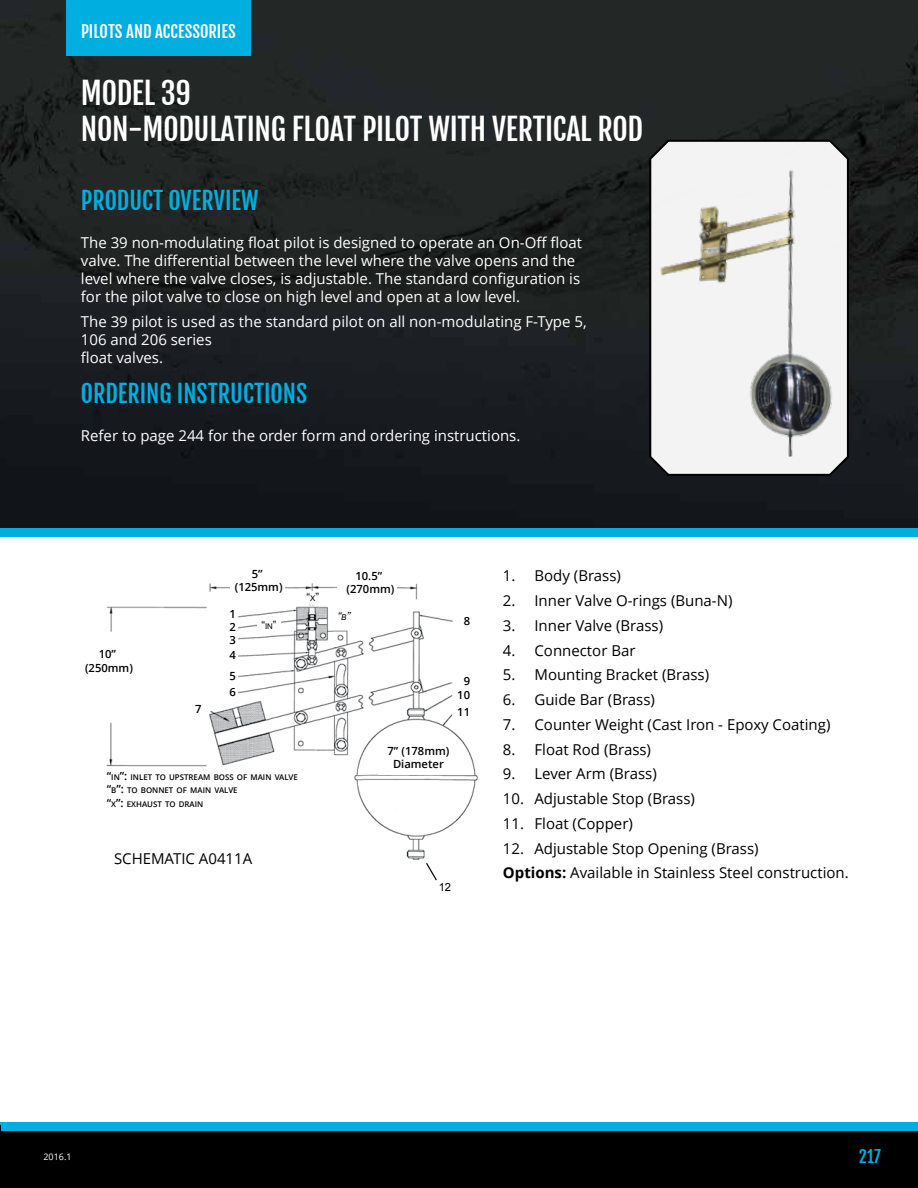
<style>
.page{position:relative;width:918px;height:1188px;background:#fff}
.page>*{position:absolute;margin:0;border:0;box-sizing:border-box;transform-origin:0 0}
.t1{font:30px/36px "Fjalla One";letter-spacing:-.01em;color:#fff}
.t2{font:24px "Fjalla One";color:#00aedf}
.t3{font:16.5px "Fjalla One";color:#fff}
.t4{font:16.5px "Fjalla One";color:#00aedf}
.t5{font:15px/18px "Open Sans";color:#fff}
.t6{font:15px/24.8px "Open Sans";color:#000}
.t7{font:600 11.25px/13.5px "Open Sans";color:#000;text-align:center}
.t8{font:600 11.25px/13.2px "Open Sans";color:#000}
.t9{font:11.25px "Arial";color:#000}
.t10{font:italic 11.25px "Arial";color:#000}
.t11{font:11.25px "Arial";color:#000}
.t12{font:9px "Open Sans";color:#fff}
.t13{font:600 7.8px/13.5px "Open Sans";color:#000}
.s1{font-size:7.8px}
.s2{font-size:11.25px}
.s3{font-weight:700}
</style>
<div class="page">
<img style="left:0;top:0;width:918px;height:528px">
<div style="left:0;top:528px;width:918px;height:9px;background:#00aedf"></div>
<div style="left:0;top:1126px;width:918px;height:62px;background:#000"></div>
<div style="left:0;top:1122px;width:918px;height:9px;background:#00aedf"></div>
<div style="left:66px;top:0;width:185px;height:56px;background:#00aedf"></div>
<img style="left:106px;top:583px;width:372px;height:277px">
<div style="left:453px;top:615px;width:19px;height:14px;background:#fff"></div>
<div style="left:378px;top:745px;width:81px;height:30px;background:#fff"></div>
<div style="left:341px;top:569px;width:56px;height:36px;background:#fff"></div>
<div style="left:230px;top:568px;width:54px;height:33px;background:#fff"></div>
<div style="left:80px;top:648px;width:55px;height:33px;background:#fff"></div>
<div style="left:105px;top:770px;width:242px;height:47px;background:#fff"></div>
<div style="left:257px;top:618px;width:24px;height:13px;background:#fff"></div>
<div style="left:332px;top:611px;width:24px;height:13px;background:#fff"></div>
<div style="left:303px;top:591px;width:20px;height:13px;background:#fff"></div>
<div style="left:447px;top:636px;width:26px;height:18px;background:#fff"></div>
<div style="left:462px;top:598px;width:21px;height:10px;background:#fff"></div>
<svg style="left:426px;top:863px;width:11px;height:18px"></svg>
<div style="left:219px;top:649px;width:19px;height:14px;background:#fff"></div>
<div style="left:219px;top:633px;width:19px;height:14px;background:#fff"></div>
<div style="left:219px;top:607px;width:19px;height:14px;background:#fff"></div>
<div style="left:219px;top:621px;width:19px;height:14px;background:#fff"></div>
<div style="left:453px;top:675px;width:19px;height:14px;background:#fff"></div>
<div style="left:219px;top:686px;width:19px;height:14px;background:#fff"></div>
<div style="left:219px;top:669px;width:19px;height:14px;background:#fff"></div>
<div style="left:453px;top:689px;width:19px;height:14px;background:#fff"></div>
<div style="left:184px;top:702px;width:19px;height:14px;background:#fff"></div>
<div style="left:453px;top:706px;width:19px;height:14px;background:#fff"></div>
<svg style="left:648px;top:138px;width:202px;height:339px"></svg>
<img style="left:652px;top:157px;width:193px;height:306px">
<p class="t3" style="left:81px;top:21px;width:156px">PILOTS AND ACCESSORIES</p>
<h1 class="t1" style="left:81px;top:75px;width:564px">MODEL 39<br>NON-MODULATING FLOAT PILOT WITH VERTICAL ROD</h1>
<h2 class="t2" style="left:81px;top:186px;width:179px">PRODUCT OVERVIEW</h2>
<p class="t5" style="left:81px;top:234px;width:503px">The 39 non-modulating float pilot is designed to operate an On-Off float valve. The differential between the level where the valve opens and the level where the valve closes, is adjustable. The standard configuration is for the pilot valve to close on high level and open at a low level.</p>
<p class="t5" style="left:81px;top:312px;width:507px">The 39 pilot is used as the standard pilot on all non-modulating F-Type 5,<br>106 and 206 series<br>float valves.</p>
<h2 class="t2" style="left:81px;top:379px;width:228px">ORDERING INSTRUCTIONS</h2>
<p class="t5" style="left:81px;top:426px;width:441px">Refer to page 244 for the order form and ordering instructions.</p>
<p class="t7" style="left:85px;top:647px;width:49px">10” (250mm)</p>
<p class="t7" style="left:235px;top:567px;width:49px">5” (125mm)</p>
<p class="t9" style="left:306px;top:590px;width:14px">“<span class="s1">x</span>”</p>
<p class="t7" style="left:347px;top:569px;width:49px">10.5” (270mm)</p>
<p class="t8" style="left:230px;top:607px;width:8px">1<br>2</p>
<p class="t9" style="left:261px;top:618px;width:17px">“<span class="s1">in</span>”</p>
<p class="t10" style="left:337px;top:609px;width:14px">“<span class="s1">b</span>”</p>
<p class="t8" style="left:464px;top:614px;width:8px">8</p>
<p class="t8" style="left:230px;top:633px;width:8px">3</p>
<p class="t8" style="left:230px;top:648px;width:8px">4</p>
<p class="t8" style="left:230px;top:669px;width:8px">5</p>
<p class="t8" style="left:464px;top:674px;width:8px">9</p>
<p class="t8" style="left:230px;top:685px;width:8px">6</p>
<p class="t8" style="left:457px;top:688px;width:14px">10</p>
<p class="t8" style="left:195px;top:702px;width:8px">7</p>
<p class="t8" style="left:457px;top:705px;width:14px">11</p>
<p class="t7" style="left:387px;top:744px;width:63px">7” (178mm)<br>Diameter</p>
<p class="t13" style="left:107px;top:770px;width:29px"><span class="s2">“</span>IN<span class="s2">”:</span> INLET</p>
<p class="t13" style="left:107px;top:770px;width:191px;text-indent:49px">TO UPSTREAM BOSS OF MAIN VALVE <span class="s2">“</span>B<span class="s2">”:</span> TO BONNET</p>
<p class="t13" style="left:107px;top:784px;width:131px;text-indent:70px">OF MAIN VALVE <span class="s2">“</span>X<span class="s2">”:</span> EXHAUST TO DRAIN</p>
<p class="t6" style="left:114px;top:845px;width:140px">SCHEMATIC A0411A</p>
<p class="t11" style="left:439px;top:880px;width:14px">12</p>
<p class="t6" style="left:503px;top:563px;width:119px">1. Body (Brass)</p>
<p class="t6" style="left:503px;top:588px;width:231px">2. Inner Valve O-rings (Buna-N)</p>
<p class="t6" style="left:503px;top:613px;width:162px">3. Inner Valve (Brass)</p>
<p class="t6" style="left:503px;top:637px;width:134px">4. Connector Bar</p>
<p class="t6" style="left:503px;top:662px;width:208px">5. Mounting Bracket (Brass)</p>
<p class="t6" style="left:503px;top:687px;width:154px">6. Guide Bar (Brass)</p>
<p class="t6" style="left:503px;top:712px;width:329px">7. Counter Weight (Cast Iron - Epoxy Coating)</p>
<p class="t6" style="left:503px;top:736px;width:150px">8. Float Rod (Brass)</p>
<p class="t6" style="left:503px;top:761px;width:155px">9. Lever Arm (Brass)</p>
<p class="t6" style="left:503px;top:786px;width:194px">10. Adjustable Stop (Brass)</p>
<p class="t6" style="left:503px;top:811px;width:131px">11. Float (Copper)</p>
<p class="t6" style="left:503px;top:835px;width:347px">12. Adjustable Stop Opening (Brass)<br><span class="s3">Options:</span> Available in Stainless Steel construction.</p>
<p class="t12" style="left:44px;top:1150px;width:30px">2016.1</p>
<p class="t4" style="left:859px;top:1146px;width:24px">217</p>
</div>
